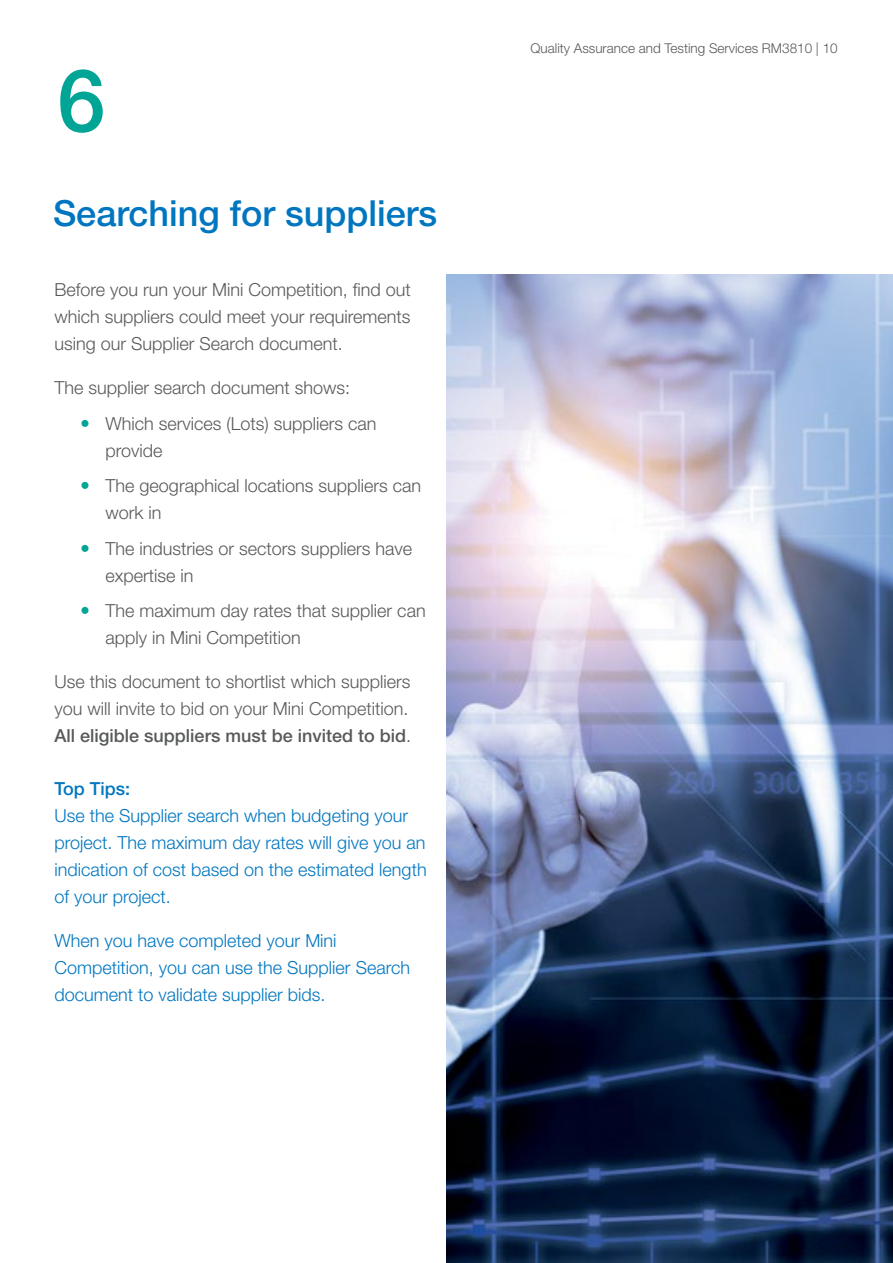
<style>
.page{position:relative;width:893px;height:1263px;background:#fff}
.page>*{position:absolute;margin:0;border:0;box-sizing:border-box;transform-origin:0 0}
.t1{font:500 87px "Helvetica Neue LT";color:#00a595}
.t2{font:500 36px "Helvetica Neue LT";color:#0076c0}
.t3{font:300 18px/27px "Helvetica Neue LT";color:#58595b}
.t4{font:300 18px/27px "Helvetica Neue LT";color:#0076c0}
.t5{font:500 18px "Helvetica Neue LT";color:#0076c0}
.t6{font:300 13.5px "Helvetica Neue";color:#58595b}
.s1{font-weight:500}
</style>
<div class="page">
<img style="left:446px;top:274px;width:447px;height:989px">
<h1 class="t1" style="left:57px;top:49px;width:50px">6</h1>
<h2 class="t2" style="left:53px;top:192px;width:386px">Searching for suppliers</h2>
<p class="t3" style="left:55px;top:276px;width:358px;text-align:justify">Before you run your Mini Competition, find out which suppliers could meet your requirements using our Supplier Search document.</p>
<p class="t3" style="left:106px;top:370px;width:273px;line-height:35.5px;text-indent:-51px">The supplier search document shows:<br>Which services (Lots) suppliers can</p>
<p class="t3" style="left:106px;top:432px;width:317px;line-height:35.5px">provide<br>The geographical locations suppliers can</p>
<p class="t3" style="left:106px;top:495px;width:308px;line-height:35.5px">work in<br>The industries or sectors suppliers have</p>
<p class="t3" style="left:106px;top:557px;width:322px;line-height:35.5px">expertise in<br>The maximum day rates that supplier can</p>
<p class="t3" style="left:106px;top:624px;width:197px">apply in Mini Competition</p>
<p class="t3" style="left:55px;top:668px;width:358px">Use this document to shortlist which suppliers you will invite to bid on your Mini Competition.<br><span class="s1">All eligible suppliers must be invited to bid</span>.</p>
<p class="t5" style="left:55px;top:778px;width:77px">Top Tips:</p>
<p class="t4" style="left:55px;top:801px;width:374px">Use the Supplier search when budgeting your project. The maximum day rates will give you an indication of cost based on the estimated length of your project.</p>
<p class="t4" style="left:55px;top:926px;width:357px">When you have completed your Mini<br>Competition, you can use the Supplier Search document to validate supplier bids.</p>
<p class="t6" style="left:531px;top:40px;width:309px">Quality Assurance and Testing Services RM3810 | 10</p>
</div>
